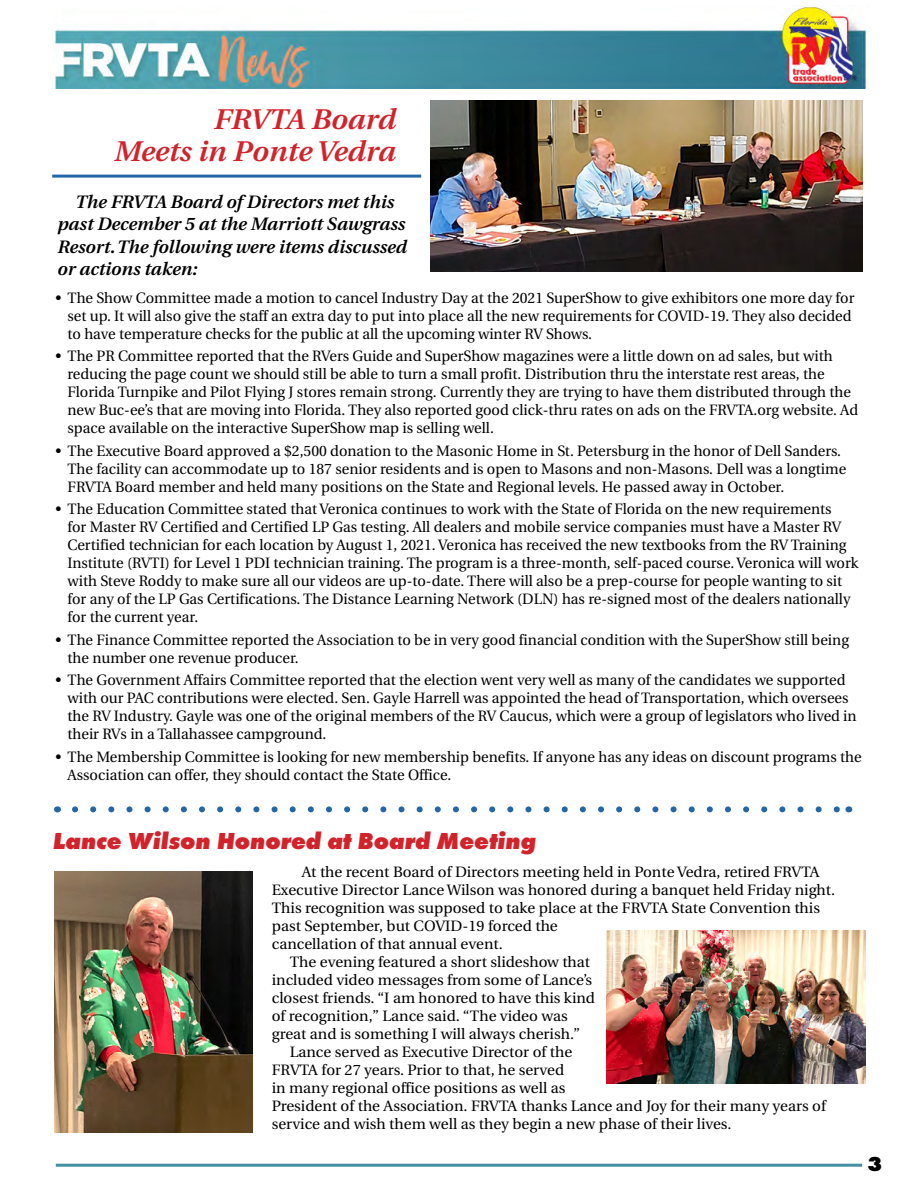
<style>
.page{position:relative;width:918px;height:1188px;background:#fff}
.page>*{position:absolute;margin:0;border:0;box-sizing:border-box;transform-origin:0 0}
.t1{font:italic 600 28.5px/31.5px "Utopia";color:#d2232a;text-align:right;scale:1.05 1}
.t2{font:italic 800 24px "Futura T";color:#d2232a}
.t3{font:800 21px "Futura T";color:#000}
.t4{font:italic 600 18px/22.5px "Utopia";color:#000}
.t5{font:15px/18px "Utopia";color:#000}
</style>
<div class="page">
<hr style="left:56px;top:1164px;width:806px;height:3px;background:#4491a1">
<img style="left:54px;top:5px;width:814px;height:84px">
<hr style="left:52px;top:175px;width:369px;height:3px;background:#2466a6">
<img style="left:430px;top:101px;width:432px;height:171px">
<img style="left:54px;top:871px;width:199px;height:262px">
<img style="left:607px;top:931px;width:259px;height:153px">
<svg style="left:75px;top:806px;width:764px;height:6px"></svg>
<h1 class="t1" style="left:114px;top:104px;width:270px">FRVTA Board<br>Meets in Ponte Vedra</h1>
<p class="t4" style="left:58px;top:191px;width:351px;text-indent:18px">The FRVTA Board of Directors met this past December 5 at the Marriott Sawgrass Resort. The following were items discussed or actions taken:</p>
<p class="t5" style="left:67px;top:289px;width:788px;text-indent:-12px">• The Show Committee made a motion to cancel Industry Day at the 2021 SuperShow to give exhibitors one more day for set up. It will also give the staff an extra day to put into place all the new requirements for COVID-19. They also decided to have temperature checks for the public at all the upcoming winter RV Shows.</p>
<p class="t5" style="left:67px;top:348px;width:792px;text-indent:-12px">• The PR Committee reported that the RVers Guide and SuperShow magazines were a little down on ad sales, but with reducing the page count we should still be able to turn a small profit. Distribution thru the interstate rest areas, the Florida Turnpike and Pilot Flying J stores remain strong. Currently they are trying to have them distributed through the new Buc-ee’s that are moving into Florida. They also reported good click-thru rates on ads on the FRVTA.org website. Ad space available on the interactive SuperShow map is selling well.</p>
<p class="t5" style="left:67px;top:442px;width:780px;text-indent:-12px">• The Executive Board approved a $2,500 donation to the Masonic Home in St. Petersburg in the honor of Dell Sanders.<br>The facility can accommodate up to 187 senior residents and is open to Masons and non-Masons. Dell was a longtime<br>FRVTA Board member and held many positions on the State and Regional levels. He passed away in October.</p>
<p class="t5" style="left:67px;top:501px;width:792px;text-indent:-12px">• The Education Committee stated that Veronica continues to work with the State of Florida on the new requirements<br>for Master RV Certified and Certified LP Gas testing. All dealers and mobile service companies must have a Master RV Certified technician for each location by August 1, 2021. Veronica has received the new textbooks from the RV Training Institute (RVTI) for Level 1 PDI technician training. The program is a three-month, self-paced course. Veronica will work with Steve Roddy to make sure all our videos are up-to-date. There will also be a prep-course for people wanting to sit for any of the LP Gas Certifications. The Distance Learning Network (DLN) has re-signed most of the dealers nationally for the current year.</p>
<p class="t5" style="left:67px;top:631px;width:783px;text-indent:-12px">• The Finance Committee reported the Association to be in very good financial condition with the SuperShow still being the number one revenue producer.</p>
<p class="t5" style="left:67px;top:672px;width:791px;text-indent:-12px">• The Government Affairs Committee reported that the election went very well as many of the candidates we supported with our PAC contributions were elected. Sen. Gayle Harrell was appointed the head of Transportation, which oversees the RV Industry. Gayle was one of the original members of the RV Caucus, which were a group of legislators who lived in their RVs in a Tallahassee campground.</p>
<p class="t5" style="left:67px;top:748px;width:796px;text-indent:-12px">• The Membership Committee is looking for new membership benefits. If anyone has any ideas on discount programs the<br>Association can offer, they should contact the State Office.</p>
<h2 class="t2" style="left:52px;top:826px;width:485px">Lance Wilson Honored at Board Meeting</h2>
<p class="t5" style="left:302px;top:863px;width:519px">At the recent Board of Directors meeting held in Ponte Vedra, retired FRVTA</p>
<p class="t5" style="left:272px;top:881px;width:565px">Executive Director Lance Wilson was honored during a banquet held Friday night.</p>
<p class="t5" style="left:272px;top:899px;width:550px">This recognition was supposed to take place at the FRVTA State Convention this</p>
<p class="t5" style="left:272px;top:917px;width:288px">past September, but COVID-19 forced the</p>
<p class="t5" style="left:272px;top:935px;width:233px">cancellation of that annual event.</p>
<p class="t5" style="left:290px;top:953px;width:302px">The evening featured a short slideshow that</p>
<p class="t5" style="left:272px;top:971px;width:322px">included video messages from some of Lance’s</p>
<p class="t5" style="left:272px;top:989px;width:325px">closest friends. “I am honored to have this kind</p>
<p class="t5" style="left:272px;top:1007px;width:298px">of recognition,” Lance said. “The video was</p>
<p class="t5" style="left:272px;top:1025px;width:310px">great and is something I will always cherish.”</p>
<p class="t5" style="left:290px;top:1043px;width:284px">Lance served as Executive Director of the</p>
<p class="t5" style="left:272px;top:1061px;width:294px">FRVTA for 27 years. Prior to that, he served</p>
<p class="t5" style="left:272px;top:1079px;width:295px">in many regional office positions as well as</p>
<p class="t5" style="left:272px;top:1097px;width:556px">President of the Association. FRVTA thanks Lance and Joy for their many years of</p>
<p class="t5" style="left:272px;top:1115px;width:461px">service and wish them well as they begin a new phase of their lives.</p>
<h3 class="t3" style="left:868px;top:1152px;width:16px">3</h3>
</div>
